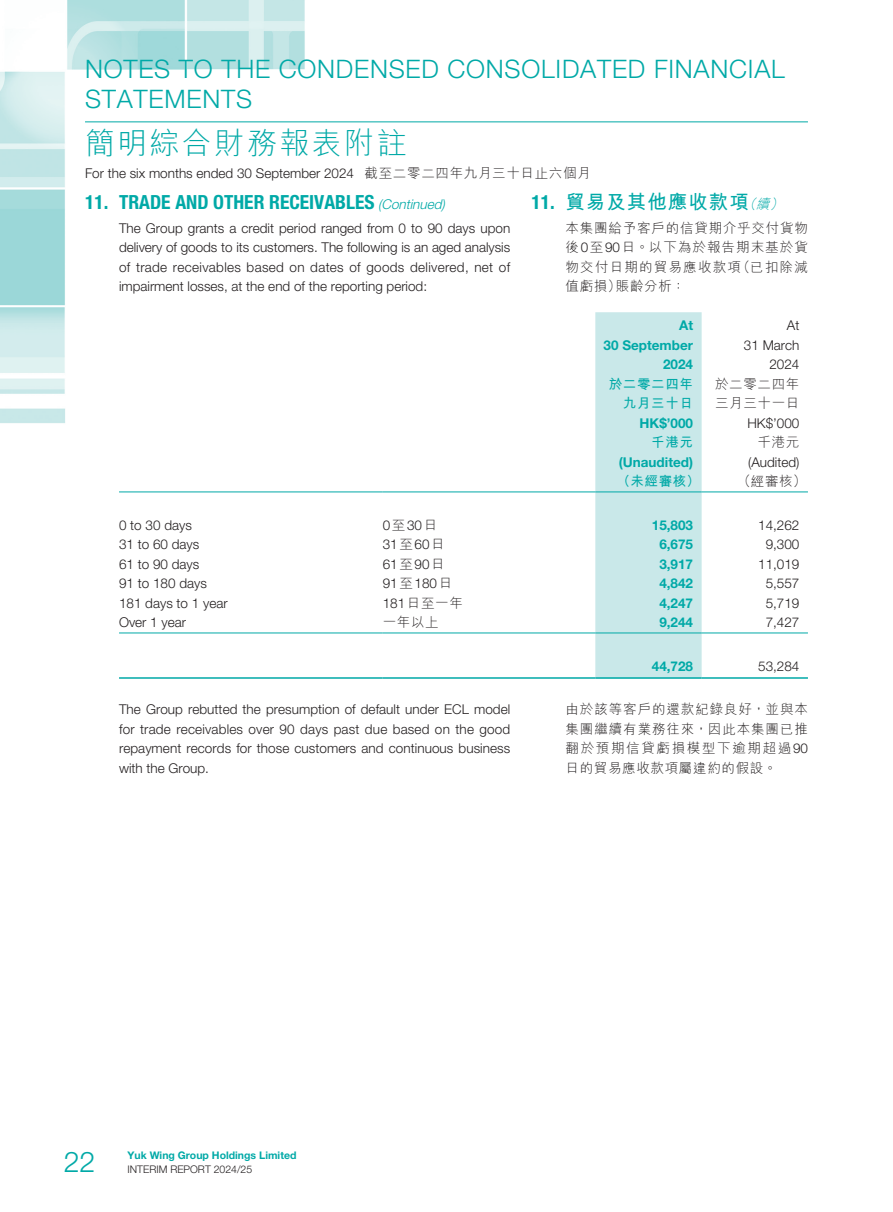
<style>
.page{position:relative;width:893px;height:1212px;background:#fff}
.page>*{position:absolute;margin:0;border:0;box-sizing:border-box;transform-origin:0 0}
.t1{font:300 30px "M Hei HK";letter-spacing:.08em;color:#00a9a7}
.t2{font:300 28.5px "Helvetica Neue LT Std";color:#00a9a7}
.t3{font:300 25.5px/30px "Helvetica Neue LT Std";letter-spacing:.03em;color:#00a9a7}
._01_H1{font:700 condensed 19.5px "Helvetica Neue LT Std";color:#00a9a7}
._01_H1-2{font:700 19.5px "M Hei HK";letter-spacing:.05em;color:#00a9a7}
._00_txt{font:300 13.5px/19.5px "Helvetica Neue LT Std";color:#231f20;text-align:justify}
._50_Table_txt{font:300 13.5px "Helvetica Neue LT Std";color:#231f20}
._00_txt-2{font:300 13.5px/19.5px "M Hei HK";letter-spacing:.07em;color:#231f20;text-align:justify}
._50_Table_txt-2{font:700 13.5px "Helvetica Neue LT Std";color:#00a9a7}
._50_Table_txt-3{font:300 13.5px "M Hei HK";letter-spacing:.05em;color:#231f20}
._50_Table_txt-4{font:700 13.5px "M Hei HK";letter-spacing:.05em;color:#00a9a7}
.t4{font:700 10.5px "Helvetica Neue LT Std";color:#00a9a7}
.t5{font:300 10.5px "Helvetica Neue LT Std";color:#231f20}
.s1{font-family:"M Hei HK"}
.s2{font-family:"Helvetica Neue LT Std";font-stretch:condensed}
.s3{font-weight:300;font-style:italic;font-size:13.5px}
.s4{font-family:"Helvetica Neue LT Std"}
.s5{font-weight:300;font-style:italic;font-stretch:normal;font-size:13.5px}
</style>
<div class="page">
<img style="left:0;top:0;width:808px;height:634px">
<hr style="left:85px;top:121px;width:723px;height:1px;background:#00a9a7">
<div style="left:595px;top:312px;width:107px;height:365px;background:#c9e8e9"></div>
<hr style="left:119px;top:491px;width:264px;height:1px;background:#00a9a7">
<hr style="left:383px;top:491px;width:212px;height:1px;background:#00a9a7">
<hr style="left:595px;top:491px;width:107px;height:1px;background:#00a9a7">
<hr style="left:702px;top:491px;width:106px;height:1px;background:#00a9a7">
<hr style="left:119px;top:632px;width:264px;height:1px;background:#00a9a7">
<hr style="left:383px;top:632px;width:212px;height:1px;background:#00a9a7">
<hr style="left:595px;top:632px;width:107px;height:1px;background:#00a9a7">
<hr style="left:702px;top:632px;width:106px;height:1px;background:#00a9a7">
<hr style="left:119px;top:677px;width:264px;height:2px;background:#00a9a7">
<hr style="left:383px;top:677px;width:212px;height:2px;background:#00a9a7">
<hr style="left:595px;top:677px;width:107px;height:2px;background:#00a9a7">
<hr style="left:702px;top:677px;width:106px;height:2px;background:#00a9a7">
<h3 class="t3" style="left:85px;top:54px;width:701px">NOTES TO THE CONDENSED CONSOLIDATED FINANCIAL<br>STATEMENTS</h3>
<h1 class="t1" style="left:85px;top:128px;width:323px">簡明綜合財務報表附註</h1>
<p class="_00_txt" style="left:85px;top:163px;width:507px">For the six months ended 30 September 2024 <span class="s1">截至二零二四年九月三十日止六個月</span></p>
<p class="_01_H1-2" style="left:531px;top:187px;width:256px"><span class="s2">11.</span> 貿易及其他應收款項<span class="s3">（續）</span></p>
<p class="_00_txt-2" style="left:565px;top:218px;width:244px">本集團給予客戶的信貸期介乎交付貨物後<span class="s4">0</span>至<span class="s4">90</span>日。以下為於報告期末基於貨物交付日期的貿易應收款項（已扣除減值虧損）賬齡分析：</p>
<p class="_01_H1" style="left:85px;top:190px;width:361px">11. TRADE AND OTHER RECEIVABLES <span class="s5">(Continued)</span></p>
<p class="_00_txt" style="left:119px;top:218px;width:393px">The Group grants a credit period ranged from 0 to 90 days upon delivery of goods to its customers. The following is an aged analysis of trade receivables based on dates of goods delivered, net of impairment losses, at the end of the reporting period:</p>
<p class="_50_Table_txt-2" style="left:679px;top:317px;width:15px">At</p>
<p class="_50_Table_txt-2" style="left:604px;top:336px;width:91px">30 September</p>
<p class="_50_Table_txt-2" style="left:663px;top:356px;width:32px">2024</p>
<p class="_50_Table_txt-4" style="left:609px;top:374px;width:86px">於二零二四年</p>
<p class="_50_Table_txt-4" style="left:623px;top:393px;width:72px">九月三十日</p>
<p class="_50_Table_txt" style="left:787px;top:317px;width:14px">At</p>
<p class="_50_Table_txt" style="left:744px;top:336px;width:57px">31 March</p>
<p class="_50_Table_txt" style="left:769px;top:356px;width:32px">2024</p>
<p class="_50_Table_txt-3" style="left:715px;top:377px;width:86px">於二零二四年</p>
<p class="_50_Table_txt-3" style="left:715px;top:396px;width:86px">三月三十一日</p>
<p class="_50_Table_txt-2" style="left:640px;top:414px;width:55px">HK$’000</p>
<p class="_50_Table_txt" style="left:747px;top:414px;width:54px">HK$’000</p>
<p class="_50_Table_txt-4" style="left:651px;top:432px;width:43px">千港元</p>
<p class="_50_Table_txt-3" style="left:758px;top:435px;width:43px">千港元</p>
<p class="_50_Table_txt-2" style="left:619px;top:453px;width:76px">(Unaudited)</p>
<p class="_50_Table_txt" style="left:748px;top:453px;width:53px">(Audited)</p>
<p class="_50_Table_txt-4" style="left:617px;top:471px;width:85px">（未經審核）</p>
<p class="_50_Table_txt-3" style="left:737px;top:474px;width:70px">（經審核）</p>
<p class="_50_Table_txt" style="left:119px;top:516px;width:74px">0 to 30 days</p>
<p class="_50_Table_txt" style="left:383px;top:516px;width:56px">0<span class="s1">至</span>30<span class="s1">日</span></p>
<p class="_50_Table_txt-2" style="left:652px;top:516px;width:43px">15,803</p>
<p class="_50_Table_txt" style="left:758px;top:516px;width:43px">14,262</p>
<p class="_50_Table_txt" style="left:119px;top:536px;width:82px">31 to 60 days</p>
<p class="_50_Table_txt" style="left:383px;top:536px;width:64px">31<span class="s1">至</span>60<span class="s1">日</span></p>
<p class="_50_Table_txt-2" style="left:659px;top:536px;width:35px">6,675</p>
<p class="_50_Table_txt" style="left:766px;top:536px;width:35px">9,300</p>
<p class="_50_Table_txt" style="left:119px;top:555px;width:82px">61 to 90 days</p>
<p class="_50_Table_txt" style="left:383px;top:555px;width:64px">61<span class="s1">至</span>90<span class="s1">日</span></p>
<p class="_50_Table_txt-2" style="left:659px;top:555px;width:35px">3,917</p>
<p class="_50_Table_txt" style="left:758px;top:555px;width:43px">11,019</p>
<p class="_50_Table_txt" style="left:119px;top:575px;width:89px">91 to 180 days</p>
<p class="_50_Table_txt" style="left:383px;top:575px;width:71px">91<span class="s1">至</span>180<span class="s1">日</span></p>
<p class="_50_Table_txt-2" style="left:659px;top:575px;width:35px">4,842</p>
<p class="_50_Table_txt" style="left:766px;top:575px;width:35px">5,557</p>
<p class="_50_Table_txt" style="left:119px;top:594px;width:110px">181 days to 1 year</p>
<p class="_50_Table_txt-3" style="left:383px;top:596px;width:82px"><span class="s4">181</span>日至一年</p>
<p class="_50_Table_txt-2" style="left:659px;top:594px;width:35px">4,247</p>
<p class="_50_Table_txt" style="left:766px;top:594px;width:35px">5,719</p>
<p class="_50_Table_txt" style="left:119px;top:614px;width:69px">Over 1 year</p>
<p class="_50_Table_txt-3" style="left:383px;top:615px;width:58px">一年以上</p>
<p class="_50_Table_txt-2" style="left:659px;top:614px;width:35px">9,244</p>
<p class="_50_Table_txt" style="left:766px;top:614px;width:35px">7,427</p>
<p class="_50_Table_txt-2" style="left:652px;top:657px;width:43px">44,728</p>
<p class="_50_Table_txt" style="left:758px;top:657px;width:43px">53,284</p>
<p class="_00_txt" style="left:119px;top:699px;width:393px">The Group rebutted the presumption of default under ECL model for trade receivables over 90 days past due based on the good repayment records for those customers and continuous business with the Group.</p>
<p class="_00_txt-2" style="left:565px;top:699px;width:244px">由於該等客戶的還款紀錄良好，並與本集團繼續有業務往來，因此本集團已推翻於預期信貸虧損模型下逾期超過<span class="s4">90</span>日的貿易應收款項屬違約的假設。</p>
<h2 class="t2" style="left:64px;top:1144px;width:33px">22</h2>
<p class="t4" style="left:128px;top:1149px;width:170px">Yuk Wing Group Holdings Limited</p>
<p class="t5" style="left:128px;top:1162px;width:126px">INTERIM REPORT 2024/25</p>
</div>
